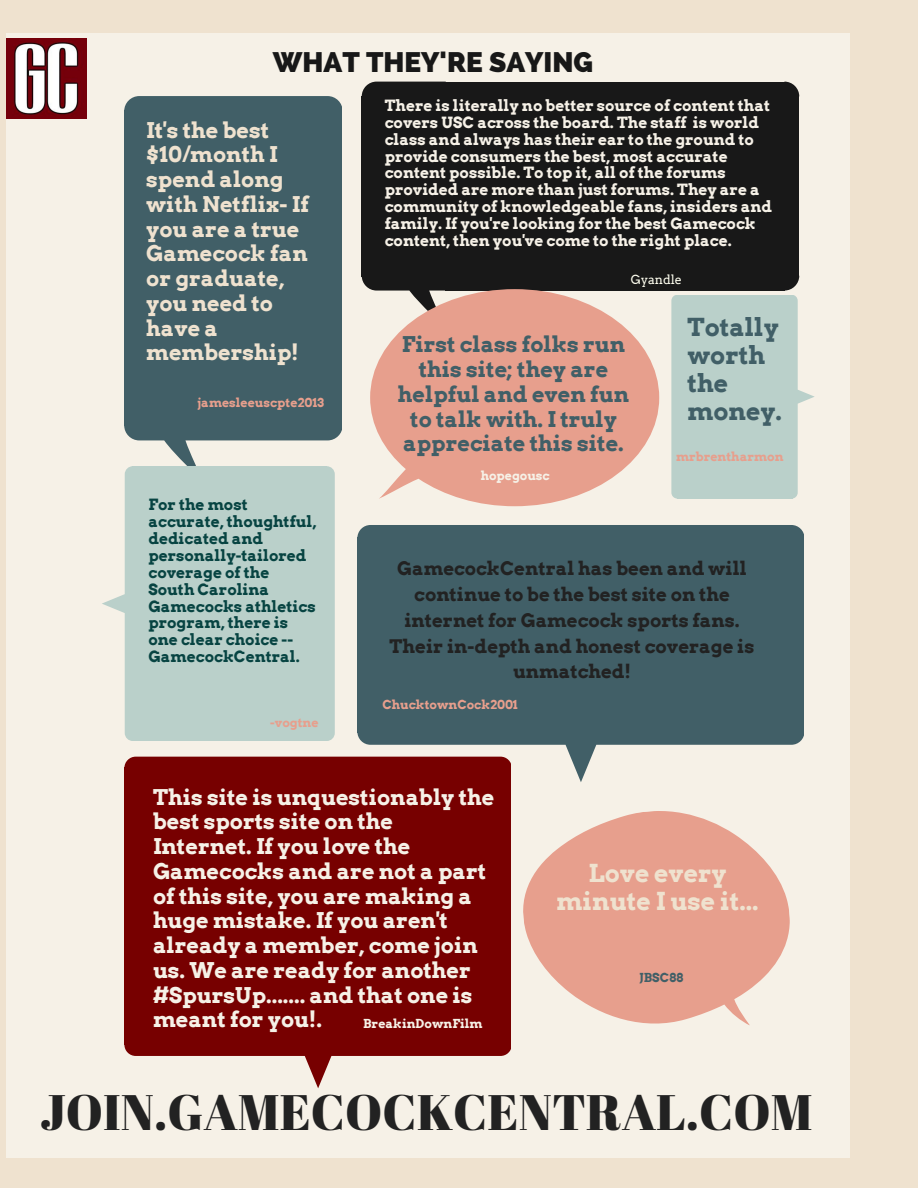
<style>
.page{position:relative;width:918px;height:1188px;background:#efe2cf}
.page>*{position:absolute;margin:0;border:0;box-sizing:border-box;transform-origin:0 0}
.t1{font:49.8px "Abril Fatface";color:#222}
.t2{font:800 28.05px "Raleway";color:#181818}
.t3{font:700 24.75px/28.2px "Arvo";color:#efe2cf;text-align:center}
.t4{font:700 24.75px/28.2px "Arvo";color:#415f67}
.t5{font:700 21.75px/24.8px "Arvo";color:#f6f1e7}
.t6{font:700 21.75px/24.8px "Arvo";color:#efe2cf}
.t7{font:700 21.75px/24.8px "Arvo";color:#415f67;text-align:center}
.t8{font:700 18.75px/25.8px "Arvo";color:#222;text-align:center}
.t9{font:700 15.45px/16.8px "Arvo";color:#f6f1e7}
.t10{font:700 15.45px/16.8px "Arvo";color:#074442}
.t11{font:700 12.45px "Arvo";color:#e79f8d}
.t12{font:700 12.45px "Arvo";color:#f6f1e7}
.t13{font:12.45px "Arvo";color:#fffff0}
.t14{font:700 12.45px "Arvo";color:#415f67}
</style>
<div class="page">
<div style="left:6px;top:33px;width:843px;height:1125px;background:#f6f1e7"></div>
<svg style="left:124px;top:96px;width:218px;height:15px;background:#46636b"></svg>
<div style="left:124px;top:111px;width:218px;height:315px;background:#415f67"></div>
<div style="left:362px;top:96px;width:84px;height:180px;background:#181818"></div>
<div style="left:784px;top:96px;width:15px;height:180px;background:#181818"></div>
<svg style="left:785px;top:82px;width:14px;height:14px"></svg>
<div style="left:445px;top:96px;width:340px;height:180px;background:#181818"></div>
<div style="left:445px;top:82px;width:340px;height:14px;background:#181818"></div>
<svg style="left:362px;top:82px;width:83px;height:14px"></svg>
<div style="left:124px;top:767px;width:387px;height:278px;background:#700"></div>
<svg style="left:124px;top:1045px;width:387px;height:43px"></svg>
<svg style="left:523px;top:811px;width:267px;height:215px;fill:#e79f8d"></svg>
<svg style="left:102px;top:276px;width:713px;height:506px"></svg>
<img style="left:7px;top:38px;width:80px;height:80px">
<h2 class="t2" style="left:273px;top:46px;width:322px">WHAT THEY'RE SAYING</h2>
<h3 class="t6" style="left:146px;top:117px;width:164px">It's the best $10/month I spend along with Netflix- If you are a true<br>Gamecock fan or graduate, you need to have a membership!</h3>
<p class="t11" style="left:198px;top:395px;width:128px">jamesleeuscpte2013</p>
<p class="t10" style="left:148px;top:496px;width:169px">For the most accurate, thoughtful, dedicated and personally-tailored coverage of the<br>South Carolina<br>Gamecocks athletics program, there is one clear choice --<br>GamecockCentral.</p>
<p class="t11" style="left:270px;top:715px;width:50px">-vogtne</p>
<p class="t9" style="left:385px;top:97px;width:389px">There is literally no better source of content that covers USC across the board. The staff is world class and always has their ear to the ground to provide consumers the best, most accurate content possible. To top it, all of the forums provided are more than just forums. They are a community of knowledgeable fans, insiders and family. If you're looking for the best Gamecock content, then you've come to the right place.</p>
<p class="t13" style="left:631px;top:272px;width:53px">Gyandle</p>
<h3 class="t7" style="left:398px;top:332px;width:233px">First class folks run this site; they are helpful and even fun to talk with. I truly appreciate this site.</h3>
<p class="t12" style="left:481px;top:468px;width:71px">hopegousc</p>
<h3 class="t4" style="left:687px;top:313px;width:96px">Totally worth the money.</h3>
<p class="t11" style="left:676px;top:449px;width:109px">mrbrentharmon</p>
<p class="t8" style="left:390px;top:555px;width:366px">GamecockCentral has been and will continue to be the best site on the internet for Gamecock sports fans.<br>Their in-depth and honest coverage is unmatched!</p>
<p class="t11" style="left:382px;top:697px;width:137px">ChucktownCock2001</p>
<p class="t5" style="left:153px;top:785px;width:343px">This site is unquestionably the best sports site on the<br>Internet. If you love the<br>Gamecocks and are not a part of this site, you are making a huge mistake. If you aren't already a member, come join us. We are ready for another #SpursUp....... and that one is meant for you!.</p>
<p class="t12" style="left:363px;top:1016px;width:121px">BreakinDownFilm</p>
<h3 class="t3" style="left:556px;top:859px;width:204px">Love every minute I use it...</h3>
<p class="t14" style="left:640px;top:970px;width:45px">JBSC88</p>
<h1 class="t1" style="left:40px;top:1077px;width:774px">JOIN.GAMECOCKCENTRAL.COM</h1>
</div>
